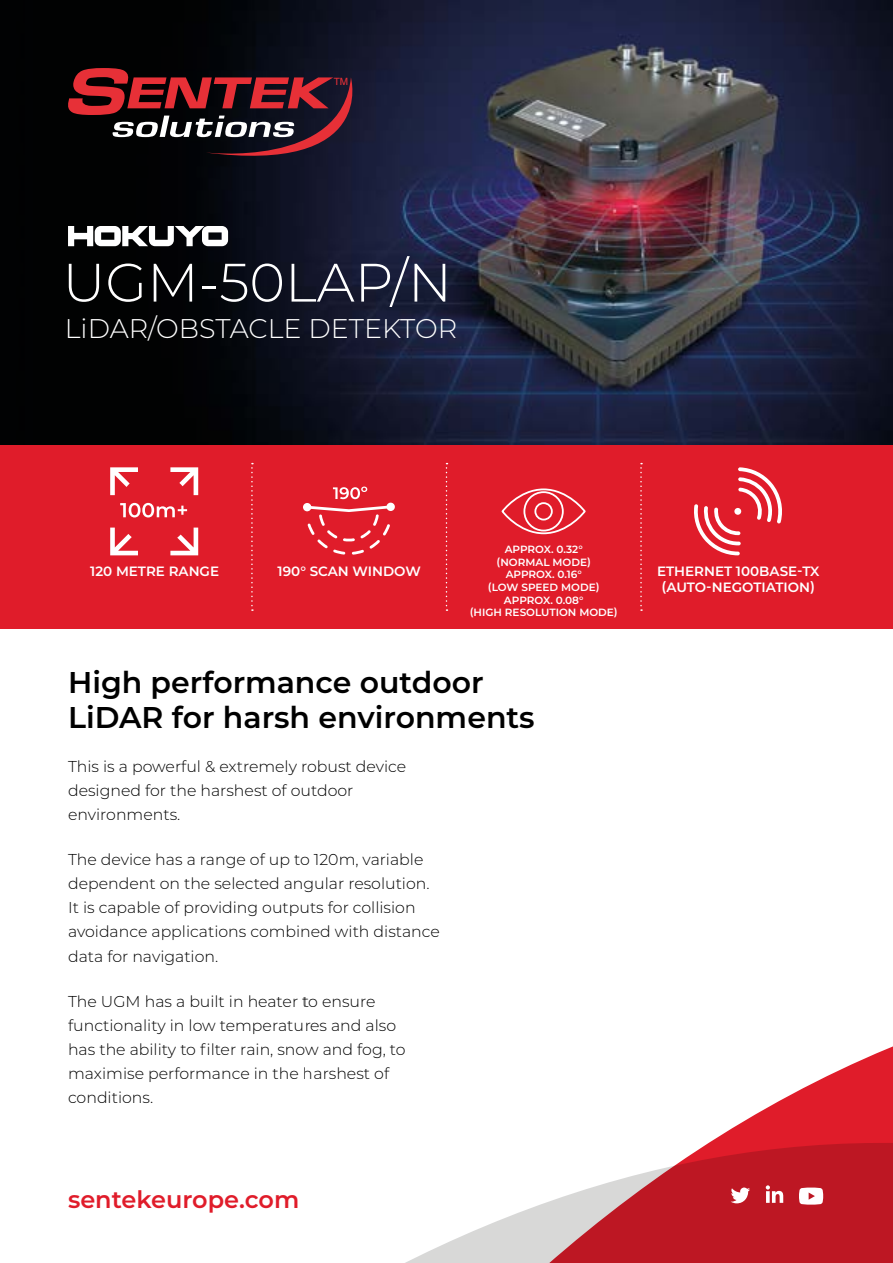
<style>
.page{position:relative;width:893px;height:1263px;background:#fff}
.page>*{position:absolute;margin:0;border:0;box-sizing:border-box;transform-origin:0 0}
.t1{font:300 54px "Montserrat";color:#fff}
.t2{font:600 30px/34.5px "Montserrat";color:#000}
.t3{font:300 27px "Montserrat";color:#fff}
.t4{font:600 24px "Montserrat";color:#e01c2a}
.t5{font:300 15.75px/24px "Montserrat";color:#000}
.t6{font:600 13.5px/16.2px "Montserrat";color:#fff;text-align:center}
.t7{font:600 10.5px/12.6px "Montserrat";color:#fff;text-align:center}
.t8{font:10.05px "Helvetica";color:#e73037}
</style>
<div class="page">
<div style="left:0;top:444px;width:893px;height:185px;background:#e01c2a"></div>
<svg style="left:251px;top:463px;width:2px;height:148px"></svg>
<svg style="left:446px;top:463px;width:1px;height:148px"></svg>
<svg style="left:640px;top:463px;width:2px;height:148px"></svg>
<img style="left:16px;top:0;width:877px;height:444px">
<svg style="left:68px;top:226px;width:160px;height:20px"></svg>
<svg style="left:120px;top:503px;width:67px;height:14px"></svg>
<svg style="left:110px;top:467px;width:28px;height:28px"></svg>
<svg style="left:110px;top:528px;width:28px;height:27px"></svg>
<svg style="left:170px;top:528px;width:28px;height:27px"></svg>
<svg style="left:170px;top:467px;width:28px;height:28px"></svg>
<svg style="left:304px;top:487px;width:90px;height:68px"></svg>
<div style="left:386px;top:502px;width:9px;height:9px;background:#fff;border-radius:50%"></div>
<div style="left:303px;top:503px;width:9px;height:8px;background:#fff;border-radius:50%"></div>
<svg style="left:501px;top:488px;width:85px;height:46px"></svg>
<svg style="left:694px;top:467px;width:88px;height:88px"></svg>
<div style="left:734px;top:508px;width:7px;height:7px;background:#fff;border-radius:50%"></div>
<svg style="left:68px;top:68px;width:284px;height:88px;background:#4d2128"></svg>
<svg style="left:405px;top:1046px;width:488px;height:217px"></svg>
<svg style="left:731px;top:1187px;width:19px;height:16px"></svg>
<svg style="left:766px;top:1185px;width:17px;height:18px"></svg>
<svg style="left:799px;top:1187px;width:24px;height:17px"></svg>
<p class="t8" style="left:334px;top:74px;width:16px">TM</p>
<h1 class="t1" style="left:63px;top:246px;width:391px">UGM-50LAP/N</h1>
<h3 class="t3" style="left:65px;top:310px;width:394px">LiDAR/OBSTACLE DETEKTOR</h3>
<p class="t6" style="left:90px;top:563px;width:130px">120 METRE RANGE</p>
<p class="t6" style="left:278px;top:563px;width:145px">190° SCAN WINDOW</p>
<p class="t7" style="left:470px;top:543px;width:150px">APPROX. 0.32°<br>(NORMAL MODE)<br>APPROX. 0.16°<br>(LOW SPEED MODE)<br>APPROX. 0.08°<br>(HIGH RESOLUTION MODE)</p>
<h2 class="t2" style="left:68px;top:664px;width:468px">High performance outdoor<br>LiDAR for harsh environments</h2>
<p class="t5" style="left:68px;top:754px;width:340px">This is a powerful &amp; extremely robust device designed for the harshest of outdoor environments.</p>
<p class="t5" style="left:68px;top:847px;width:373px">The device has a range of up to 120m, variable dependent on the selected angular resolution.<br>It is capable of providing outputs for collision avoidance applications combined with distance data for navigation.</p>
<p class="t5" style="left:68px;top:989px;width:339px">The UGM has a built in heater to ensure functionality in low temperatures and also has the ability to filter rain, snow and fog, to maximise performance in the harshest of conditions.</p>
<h3 class="t4" style="left:68px;top:1182px;width:233px">sentekeurope.com</h3>
<p class="t6" style="left:657px;top:563px;width:164px">ETHERNET 100BASE-TX (AUTO-NEGOTIATION)</p>
</div>
